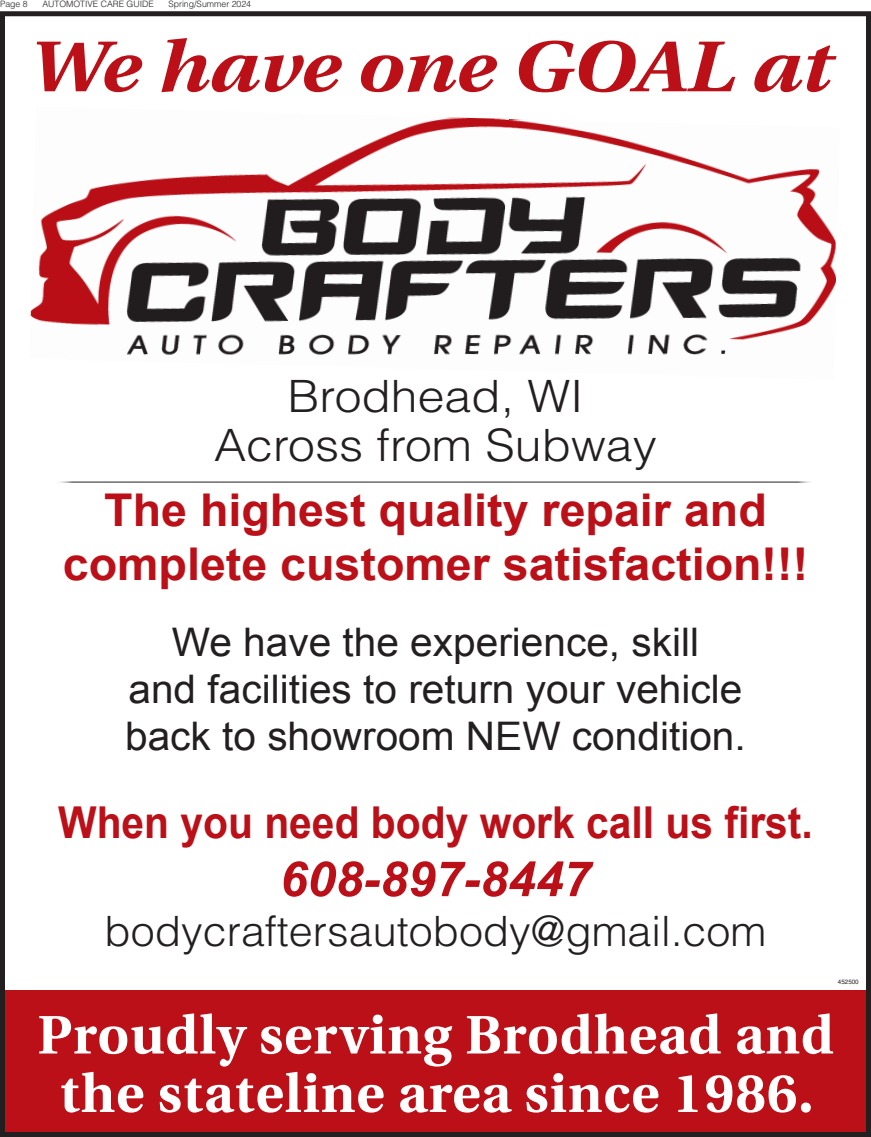
<style>
.page{position:relative;width:871px;height:1137px;background:#fff}
.page>*{position:absolute;margin:0;border:0;box-sizing:border-box;transform-origin:0 0}
.t1{font:italic 700 71.75px "Utopia";color:#bb1018;scale:1.15 1}
.t2{font:700 54px/58.4px "Utopia";letter-spacing:.02em;color:#fff;text-align:center}
.t3{font:italic 700 48.5px "Arial";color:#bb1018}
.t4{font:700 45.12px/54.2px "Arial";color:#bb1018;text-align:center}
.t5{font:300 44.5px/49.5px "Helvetica";color:#231f20;text-align:center;scale:1.08 1}
.t6{font:700 43.88px "Arial";color:#bb1018;scale:.93 1}
.t7{font:300 41.75px "Helvetica";color:#231f20}
.t8{font:39.38px/47.2px "Arial";color:#231f20;text-align:center}
.t9{font:300 8.75px "Helvetica";color:#231f20}
.t10{font:6.25px "Helvetica";color:#231f20}
</style>
<div class="page">
<div style="left:0;top:990px;width:870px;height:146px;background:#bb1018"></div>
<div style="left:0;top:11px;width:870px;height:1125px;border:5px solid #231f20"></div>
<img style="left:30px;top:117px;width:806px;height:238px">
<hr style="left:56px;top:482px;width:757px;height:1px;background:#231f20">
<p class="t9" style="left:0;top:-2px;width:29px">Page 8</p>
<p class="t9" style="left:42px;top:-2px;width:113px">AUTOMOTIVE CARE GUIDE</p>
<p class="t9" style="left:168px;top:-2px;width:84px">Spring/Summer 2024</p>
<p class="t1" style="left:30px;top:26px;width:697px">We have one goal at</p>
<p class="t5" style="left:214px;top:370px;width:411px">Brodhead, WI<br>Across from Subway</p>
<p class="t4" style="left:63px;top:483px;width:746px">The highest quality repair and complete customer satisfaction!!!</p>
<p class="t8" style="left:125px;top:618px;width:621px">We have the experience, skill<br>and facilities to return your vehicle back to showroom NEW condition.</p>
<p class="t6" style="left:58px;top:797px;width:812px">When you need body work call us first.</p>
<p class="t3" style="left:279px;top:851px;width:313px">608-897-8447</p>
<p class="t7" style="left:104px;top:905px;width:663px">bodycraftersautobody@gmail.com</p>
<p class="t10" style="left:837px;top:978px;width:22px">452500</p>
<p class="t2" style="left:37px;top:1006px;width:797px">Proudly serving Brodhead and the stateline area since 1986.</p>
</div>
